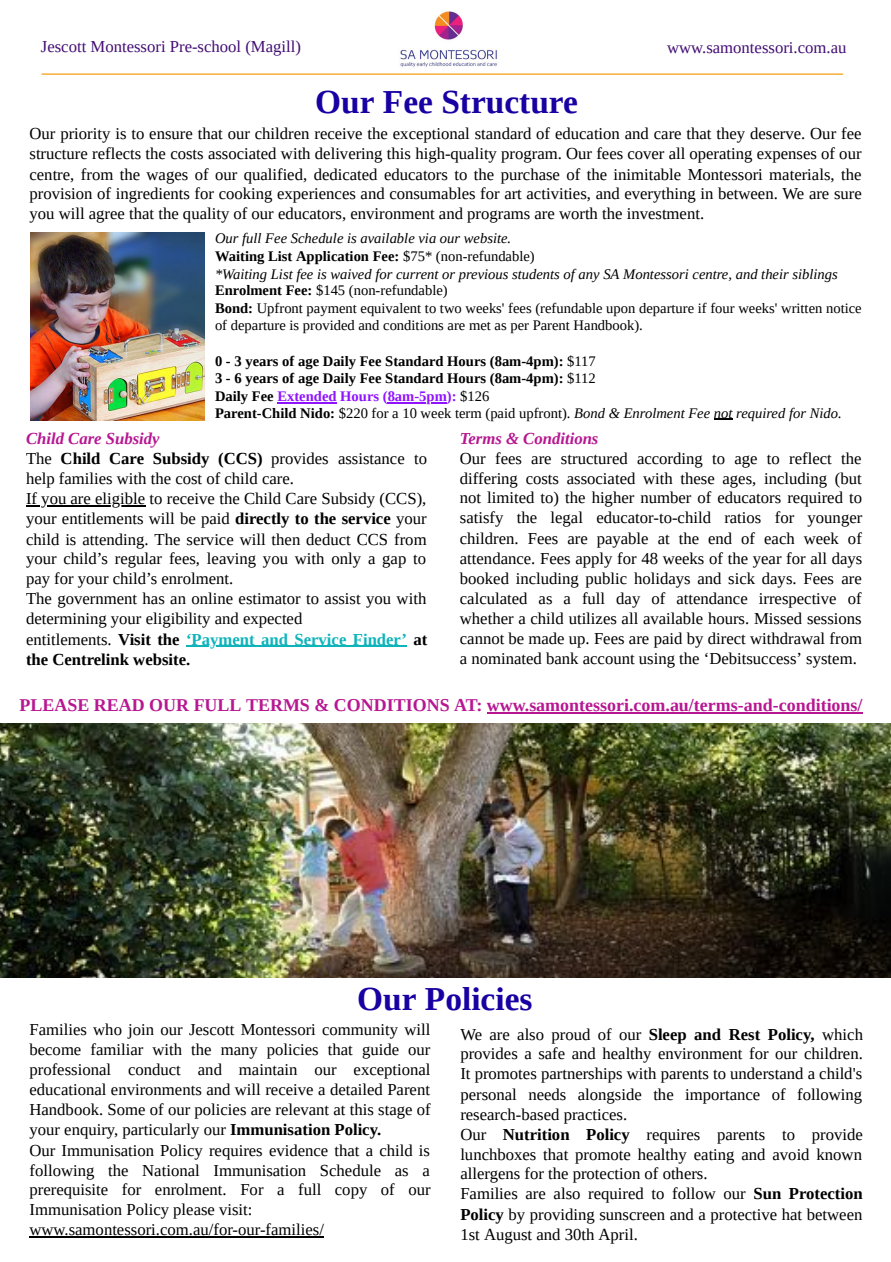
<style>
.page{position:relative;width:891px;height:1262px;background:#fff}
.page>*{position:absolute;margin:0;border:0;box-sizing:border-box;transform-origin:0 0}
.t1{font:700 33.45px "Tinos";color:#1801a3}
.t2{font:700 18px "Tinos";color:#b71791}
.t3{font:16.65px/20px "Tinos";color:#000}
.t4{font:16.65px "Tinos";color:#430e73}
.t5{font:italic 700 16.65px "Tinos";color:#b71791}
.t6{font:14.55px/17.5px "Tinos";color:#000}
.t7{font:700 14.55px/17.2px "Tinos";color:#000}
.s1{font-style:italic}
.s2{font-weight:700}
.s3{font-weight:400}
.s4{color:#9013fe}
.s5{font-weight:400;font-style:italic}
.s6{font-weight:700;font-style:italic;color:#b71791}
.s7{font-weight:700;color:#0fb4bb}
</style>
<div class="page">
<img style="left:0;top:723px;width:890px;height:254px">
<hr style="left:26px;top:505px;width:119px;height:1px;background:#000">
<hr style="left:186px;top:645px;width:221px;height:2px;background:#0fb4bb">
<hr style="left:29px;top:1236px;width:295px;height:1px;background:#000">
<hr style="left:42px;top:73px;width:801px;height:2px;background:#f5a623">
<hr style="left:277px;top:402px;width:60px;height:1px;background:#9013fe">
<hr style="left:388px;top:402px;width:59px;height:1px;background:#9013fe">
<svg style="left:714px;top:419px;width:19px;height:1px"></svg>
<hr style="left:487px;top:712px;width:376px;height:1px;background:#b71791">
<img style="left:400px;top:11px;width:97px;height:56px">
<img style="left:30px;top:232px;width:174px;height:188px">
<p class="t4" style="left:41px;top:37px;width:262px">Jescott Montessori Pre-school (Magill)</p>
<p class="t4" style="left:667px;top:38px;width:181px">www.samontessori.com.au</p>
<h1 class="t1" style="left:315px;top:84px;width:264px">Our Fee Structure</h1>
<p class="t3" style="left:30px;top:124px;width:834px;text-align:justify">Our priority is to ensure that our children receive the exceptional standard of education and care that they deserve. Our fee structure reflects the costs associated with delivering this high-quality program. Our fees cover all operating expenses of our centre, from the wages of our qualified, dedicated educators to the purchase of the inimitable Montessori materials, the provision of ingredients for cooking experiences and consumables for art activities, and everything in between. We are sure you will agree that the quality of our educators, environment and programs are worth the investment.</p>
<p class="t6" style="left:215px;top:229px;width:648px"><span class="s1">Our full Fee Schedule is available via our website.<br></span><span class="s2">Waiting List Application Fee:</span> $75* (non-refundable)<br><span class="s1">*Waiting List fee is waived for current or previous students of any SA Montessori centre, and their siblings </span><span class="s2">Enrolment Fee:</span> $145 (non-refundable)<br><span class="s2">Bond:</span> Upfront payment equivalent to two weeks' fees (refundable upon departure if four weeks' written notice of departure is provided and conditions are met as per Parent Handbook).</p>
<p class="t7" style="left:215px;top:352px;width:628px">0 - 3 years of age Daily Fee Standard Hours (8am-4pm): <span class="s3">$117<br></span>3 - 6 years of age Daily Fee Standard Hours (8am-4pm): <span class="s3">$112<br></span>Daily Fee <span class="s4">Extended Hours (8am-5pm):</span> <span class="s3">$126<br></span>Parent-Child Nido: <span class="s3">$220 for a 10 week term (paid upfront).</span> <span class="s5">Bond &amp; Enrolment Fee not required for Nido.</span></p>
<p class="t3" style="left:26px;top:428px;width:403px"><span class="s6">Child Care Subsidy<br></span>The <span class="s2">Child Care Subsidy (CCS)</span> provides assistance to help families with the cost of child care.<br>If you are eligible to receive the Child Care Subsidy (CCS), your entitlements will be paid <span class="s2">directly to the service</span> your child is attending. The service will then deduct CCS from your child’s regular fees, leaving you with only a gap to pay for your child’s enrolment.<br>The government has an online estimator to assist you with determining your eligibility and expected<br>entitlements. <span class="s2">Visit the</span> <span class="s7">‘Payment and Service Finder’</span> <span class="s2">at the Centrelink website.</span></p>
<p class="t5" style="left:460px;top:429px;width:140px">Terms &amp; Conditions</p>
<p class="t3" style="left:460px;top:448px;width:404px;text-align:justify">Our fees are structured according to age to reflect the differing costs associated with these ages, including (but not limited to) the higher number of educators required to satisfy the legal educator-to-child ratios for younger children. Fees are payable at the end of each week of attendance. Fees apply for 48 weeks of the year for all days booked including public holidays and sick days. Fees are calculated as a full day of attendance irrespective of whether a child utilizes all available hours. Missed sessions cannot be made up. Fees are paid by direct withdrawal from a nominated bank account using the ‘Debitsuccess’ system.</p>
<p class="t2" style="left:20px;top:695px;width:845px">PLEASE READ OUR FULL TERMS &amp; CONDITIONS AT: www.samontessori.com.au/terms-and-conditions/</p>
<h1 class="t1" style="left:357px;top:979px;width:177px">Our Policies</h1>
<p class="t3" style="left:29px;top:1019px;width:403px">Families who join our Jescott Montessori community will become familiar with the many policies that guide our professional conduct and maintain our exceptional educational environments and will receive a detailed Parent Handbook. Some of our policies are relevant at this stage of your enquiry, particularly our <span class="s2">Immunisation Policy.<br></span>Our Immunisation Policy requires evidence that a child is following the National Immunisation Schedule as a prerequisite for enrolment. For a full copy of our Immunisation Policy please visit: www.samontessori.com.au/for-our-families/</p>
<p class="t3" style="left:460px;top:1024px;width:404px">We are also proud of our <span class="s2">Sleep and Rest Policy,</span> which provides a safe and healthy environment for our children.<br>It promotes partnerships with parents to understand a child's personal needs alongside the importance of following research-based practices.<br>Our <span class="s2">Nutrition Policy</span> requires parents to provide lunchboxes that promote healthy eating and avoid known allergens for the protection of others.<br>Families are also required to follow our <span class="s2">Sun Protection Policy</span> by providing sunscreen and a protective hat between 1st August and 30th April.</p>
</div>
